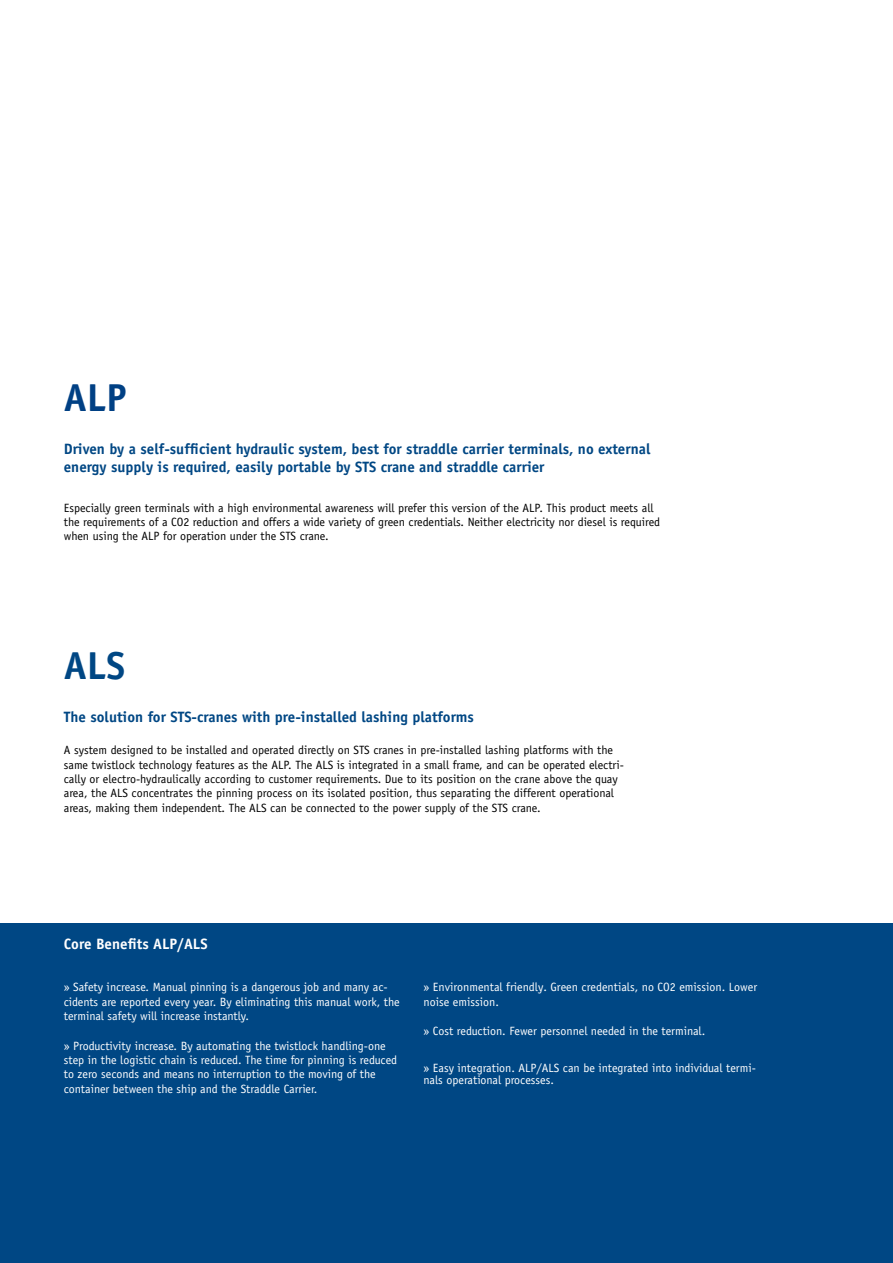
<style>
.page{position:relative;width:893px;height:1263px;background:#fff}
.page>*{position:absolute;margin:0;border:0;box-sizing:border-box;transform-origin:0 0}
.t1{font:700 39px "Officina Sans Std";color:#004084}
.t2{font:700 39px "Officina Sans Std";color:#004784}
.t3{font:700 15px/18px "Officina Sans Std";color:#004784}
.t4{font:700 15px "Officina Sans Std";color:#fff}
.t5{font:12px/14.4px "Officina Sans Std";color:#000}
.t6{font:12px/14.4px "Officina Sans Std";color:#fff}
</style>
<div class="page">
<div style="left:0;top:923px;width:893px;height:340px;background:#004784"></div>
<h1 class="t1" style="left:64px;top:373px;width:64px">ALP</h1>
<p class="t3" style="left:64px;top:440px;width:588px">Driven by a self-sufficient hydraulic system, best for straddle carrier terminals, no external energy supply is required, easily portable by STS crane and straddle carrier</p>
<p class="t5" style="left:64px;top:500px;width:598px">Especially green terminals with a high environmental awareness will prefer this version of the ALP. This product meets all the requirements of a CO2 reduction and offers a wide variety of green credentials. Neither electricity nor diesel is required when using the ALP for operation under the STS crane.</p>
<h1 class="t2" style="left:64px;top:641px;width:63px">ALS</h1>
<p class="t3" style="left:64px;top:707px;width:412px">The solution for STS-cranes with pre-installed lashing platforms</p>
<p class="t5" style="left:64px;top:743px;width:562px">A system designed to be installed and operated directly on STS cranes in pre-installed lashing platforms with the same twistlock technology features as the ALP. The ALS is integrated in a small frame, and can be operated electri&shy;cally or electro-hydraulically according to customer requirements. Due to its position on the crane above the quay area, the ALS concentrates the pinning process on its isolated position, thus separating the different operational areas, making them independent. The ALS can be connected to the power supply of the STS crane.</p>
<p class="t4" style="left:64px;top:934px;width:145px">Core Benefits ALP/ALS</p>
<p class="t6" style="left:64px;top:980px;width:337px">» Safety increase. Manual pinning is a dangerous job and many ac&shy;cidents are reported every year. By eliminating this manual work, the terminal safety will increase instantly.</p>
<p class="t6" style="left:64px;top:1038px;width:335px">» Productivity increase. By automating the twistlock handling-one step in the logistic chain is reduced. The time for pinning is reduced to zero seconds and means no interruption to the moving of the container between the ship and the Straddle Carrier.</p>
<p class="t6" style="left:424px;top:980px;width:335px">» Environmental friendly. Green credentials, no CO2 emission. Lower noise emission.</p>
<p class="t6" style="left:424px;top:1024px;width:283px">» Cost reduction. Fewer personnel needed in the terminal.</p>
<p class="t6" style="left:424px;top:1062px;width:334px;line-height:12px">» Easy integration. ALP/ALS can be integrated into individual termi&shy;nals operational processes.</p>
</div>
